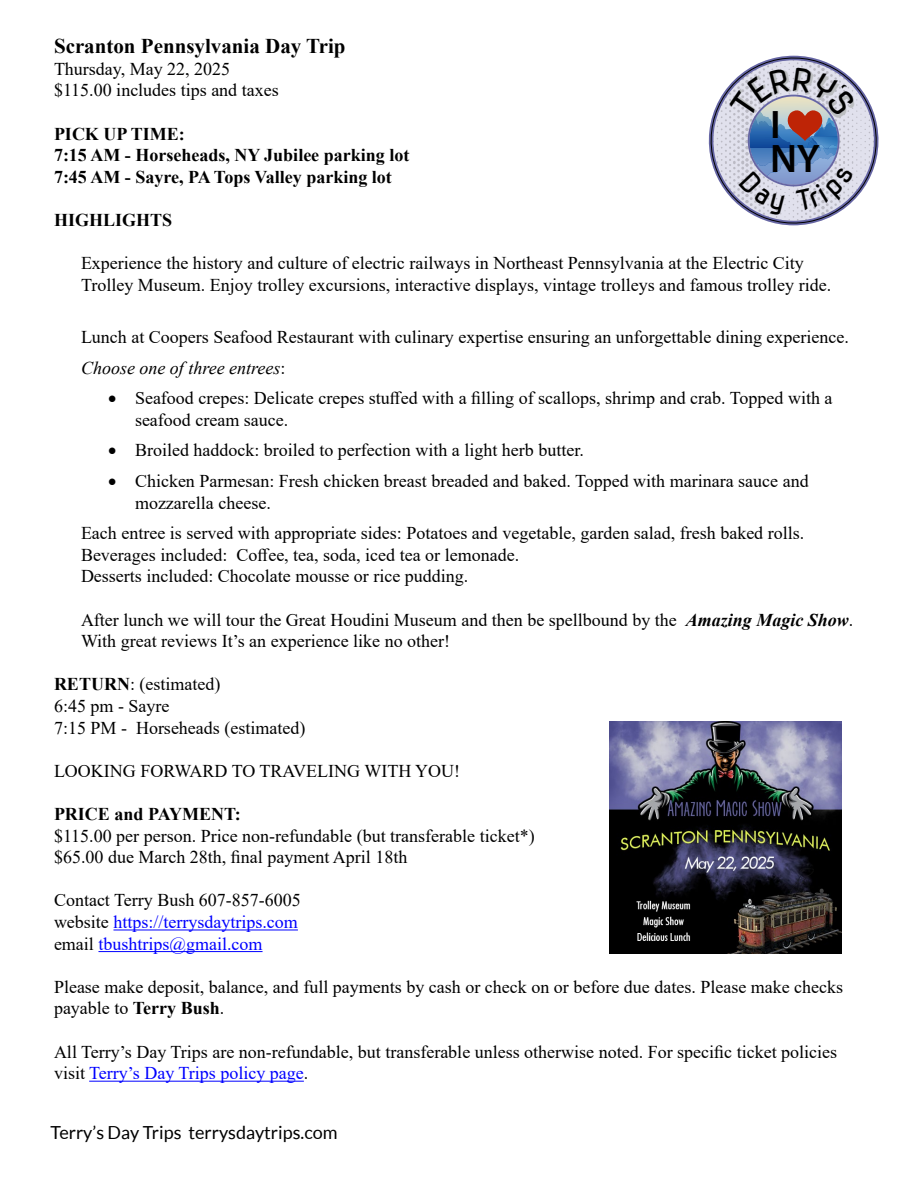
<style>
.page{position:relative;width:918px;height:1188px;background:#fff}
.page>*{position:absolute;margin:0;border:0;box-sizing:border-box;transform-origin:0 0}
.t1{font:600 39.9px/33.6px "Myriad Pro";color:#000}
.t2{font:700 21px "Times New Roman";color:#000}
.t3{font:18px/21.6px "Times New Roman";color:#000}
.t4{font:700 18px "Times New Roman";color:#000}
.t5{font:18px "Times New Roman";color:#00f}
.t6{font:18px "Lato";color:#000}
.t7{font:italic 18px "Times New Roman";color:#000}
.s1{font-style:normal}
.s2{font-weight:700;font-style:italic}
.s3{font-weight:700}
.s4{color:#000}
.s5{color:#00f}
</style>
<div class="page">
<img style="left:609px;top:721px;width:233px;height:233px">
<hr style="left:113px;top:930px;width:185px;height:1px;background:#00f">
<hr style="left:98px;top:951px;width:165px;height:1px;background:#00f">
<hr style="left:89px;top:1081px;width:215px;height:1px;background:#00f">
<svg style="left:708px;top:55px;width:171px;height:171px"></svg>
<p class="t2" style="left:54px;top:31px;width:293px">Scranton Pennsylvania Day Trip</p>
<p class="t3" style="left:54px;top:57px;width:178px">Thursday, May 22, 2025</p>
<p class="t3" style="left:54px;top:79px;width:226px">$115.00 includes tips and taxes</p>
<p class="t4" style="left:54px;top:121px;width:132px">PICK UP TIME:</p>
<p class="t4" style="left:54px;top:142px;width:357px">7:15 AM - Horseheads, NY Jubilee parking lot</p>
<p class="t4" style="left:54px;top:164px;width:339px">7:45 AM - Sayre, PA Tops Valley parking lot</p>
<p class="t4" style="left:54px;top:207px;width:120px">HIGHLIGHTS</p>
<p class="t3" style="left:81px;top:252px;width:752px">Experience the history and culture of electric railways in Northeast Pennsylvania at the Electric City<br>Trolley Museum. Enjoy trolley excursions, interactive displays, vintage trolleys and famous trolley ride.</p>
<p class="t3" style="left:81px;top:326px;width:769px">Lunch at Coopers Seafood Restaurant with culinary expertise ensuring an unforgettable dining experience.</p>
<p class="t7" style="left:81px;top:355px;width:206px">Choose one of three entrees<span class="s1">:</span></p>
<p class="t3" style="left:135px;top:387px;width:699px;text-indent:-27px">• Seafood crepes: Delicate crepes stuffed with a filling of scallops, shrimp and crab. Topped with a seafood cream sauce.</p>
<p class="t3" style="left:108px;top:439px;width:477px">• Broiled haddock: broiled to perfection with a light herb butter.</p>
<p class="t3" style="left:135px;top:470px;width:675px;text-indent:-27px">• Chicken Parmesan: Fresh chicken breast breaded and baked. Topped with marinara sauce and mozzarella cheese.</p>
<p class="t3" style="left:81px;top:522px;width:725px">Each entree is served with appropriate sides: Potatoes and vegetable, garden salad, fresh baked rolls.<br>Beverages included: Coffee, tea, soda, iced tea or lemonade.</p>
<p class="t3" style="left:81px;top:565px;width:389px">Desserts included: Chocolate mousse or rice pudding.</p>
<p class="t3" style="left:81px;top:608px;width:774px">After lunch we will tour the Great Houdini Museum and then be spellbound by the <span class="s2">Amazing Magic Show</span>.<br>With great reviews It’s an experience like no other!</p>
<p class="t3" style="left:54px;top:673px;width:168px"><span class="s3">RETURN</span>: (estimated)</p>
<p class="t3" style="left:54px;top:695px;width:117px">6:45 pm - Sayre</p>
<p class="t3" style="left:54px;top:716px;width:253px">7:15 PM - Horseheads (estimated)</p>
<p class="t3" style="left:54px;top:759px;width:408px">LOOKING FORWARD TO TRAVELING WITH YOU!</p>
<p class="t4" style="left:54px;top:801px;width:188px">PRICE and PAYMENT:</p>
<p class="t3" style="left:54px;top:824px;width:482px">$115.00 per person. Price non-refundable (but transferable ticket*)</p>
<p class="t3" style="left:54px;top:846px;width:355px">$65.00 due March 28th, final payment April 18th</p>
<p class="t3" style="left:54px;top:889px;width:248px">Contact Terry Bush 607-857-6005</p>
<p class="t5" style="left:54px;top:909px;width:245px"><span class="s4">website</span> https://terrysdaytrips.com</p>
<p class="t5" style="left:54px;top:931px;width:210px"><span class="s4">email</span> tbushtrips@gmail.com</p>
<p class="t3" style="left:54px;top:975px;width:791px">Please make deposit, balance, and full payments by cash or check on or before due dates. Please make checks payable to <span class="s3">Terry Bush</span>.</p>
<p class="t3" style="left:54px;top:1040px;width:785px">All Terry’s Day Trips are non-refundable, but transferable unless otherwise noted. For specific ticket policies visit <span class="s5">Terry’s Day Trips policy page</span>.</p>
<p class="t1" style="left:770px;top:107px;width:51px">I<br>NY</p>
<p class="t6" style="left:51px;top:1123px;width:288px">Terry’s Day Trips terrysdaytrips.com</p>
</div>
